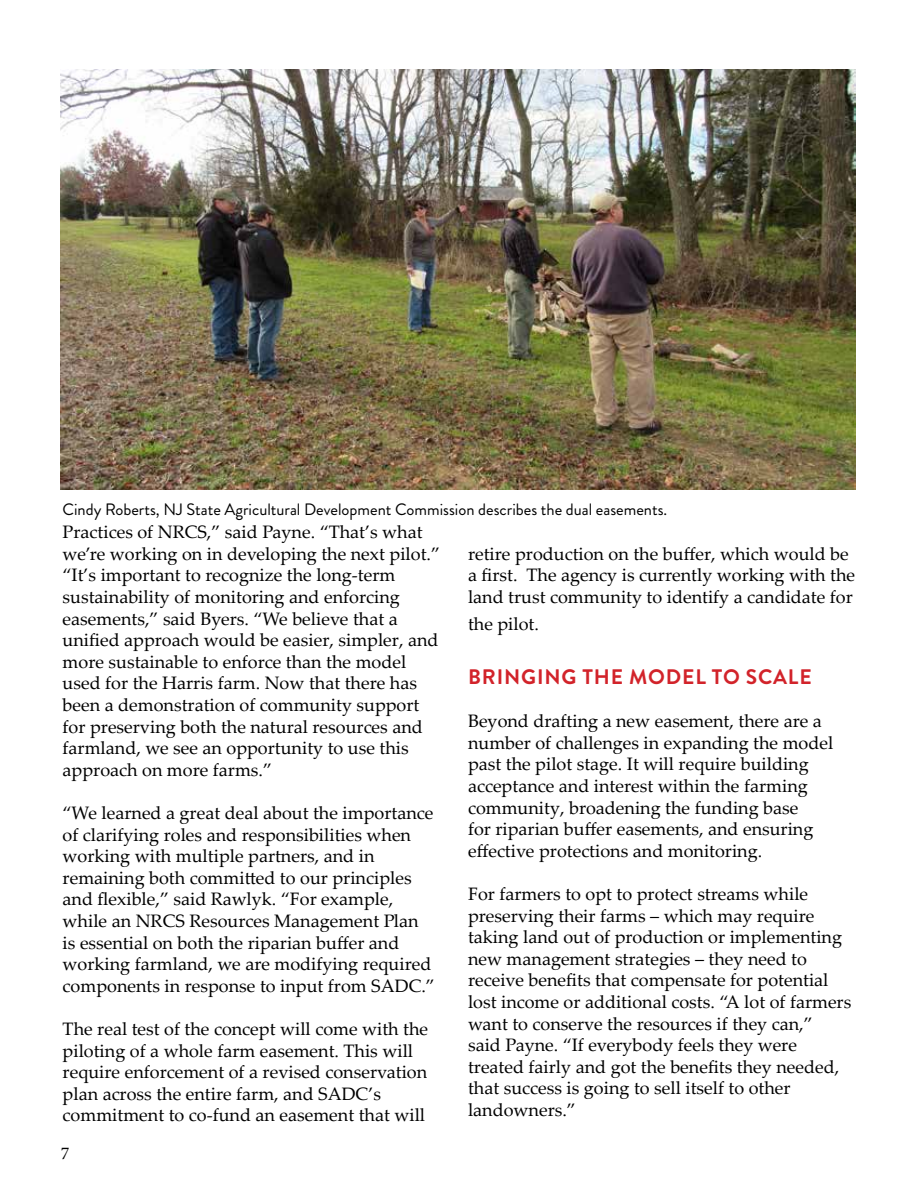
<style>
.page{position:relative;width:918px;height:1188px;background:#fff}
.page>*{position:absolute;margin:0;border:0;box-sizing:border-box;transform-origin:0 0}
.t1{font:700 21px "Brandon Grotesque";letter-spacing:.04em;color:#d2232a}
.t2{font:18px/21.6px "Palatino Linotype";color:#000}
.t3{font:18px "Minion Pro";color:#000}
.t4{font:16.5px "Brandon Grotesque";color:#000}
</style>
<div class="page">
<img style="left:61px;top:69px;width:794px;height:421px">
<p class="t4" style="left:63px;top:498px;width:606px">Cindy Roberts, NJ State Agricultural Development Commission describes the dual easements.</p>
<p class="t2" style="left:63px;top:521px;width:379px">Practices of NRCS,” said Payne. “That’s what we’re working on in developing the next pilot.” “It’s important to recognize the long-term sustainability of monitoring and enforcing easements,” said Byers. “We believe that a unified approach would be easier, simpler, and more sustainable to enforce than the model used for the Harris farm. Now that there has been a demonstration of community support for preserving both the natural resources and farmland, we see an opportunity to use this approach on more farms.”</p>
<p class="t2" style="left:63px;top:801px;width:374px">“We learned a great deal about the importance of clarifying roles and responsibilities when working with multiple partners, and in remaining both committed to our principles and flexible,” said Rawlyk. “For example, while an NRCS Resources Management Plan is essential on both the riparian buffer and working farmland, we are modifying required components in response to input from SADC.”</p>
<p class="t2" style="left:63px;top:1017px;width:367px">The real test of the concept will come with the piloting of a whole farm easement. This will require enforcement of a revised conservation plan across the entire farm, and SADC’s commitment to co-fund an easement that will</p>
<p class="t3" style="left:61px;top:1141px;width:10px">7</p>
<p class="t2" style="left:468px;top:542px;width:389px">retire production on the buffer, which would be a first. The agency is currently working with the land trust community to identify a candidate for</p>
<p class="t2" style="left:468px;top:612px;width:72px">the pilot.</p>
<p class="t1" style="left:468px;top:662px;width:345px">BRINGING THE MODEL TO SCALE</p>
<p class="t2" style="left:468px;top:710px;width:367px">Beyond drafting a new easement, there are a number of challenges in expanding the model past the pilot stage. It will require building acceptance and interest within the farming community, broadening the funding base<br>for riparian buffer easements, and ensuring effective protections and monitoring.</p>
<p class="t2" style="left:468px;top:882px;width:385px">For farmers to opt to protect streams while preserving their farms – which may require taking land out of production or implementing new management strategies – they need to receive benefits that compensate for potential lost income or additional costs. “A lot of farmers want to conserve the resources if they can,”<br>said Payne. “If everybody feels they were treated fairly and got the benefits they needed, that success is going to sell itself to other landowners.”</p>
</div>
